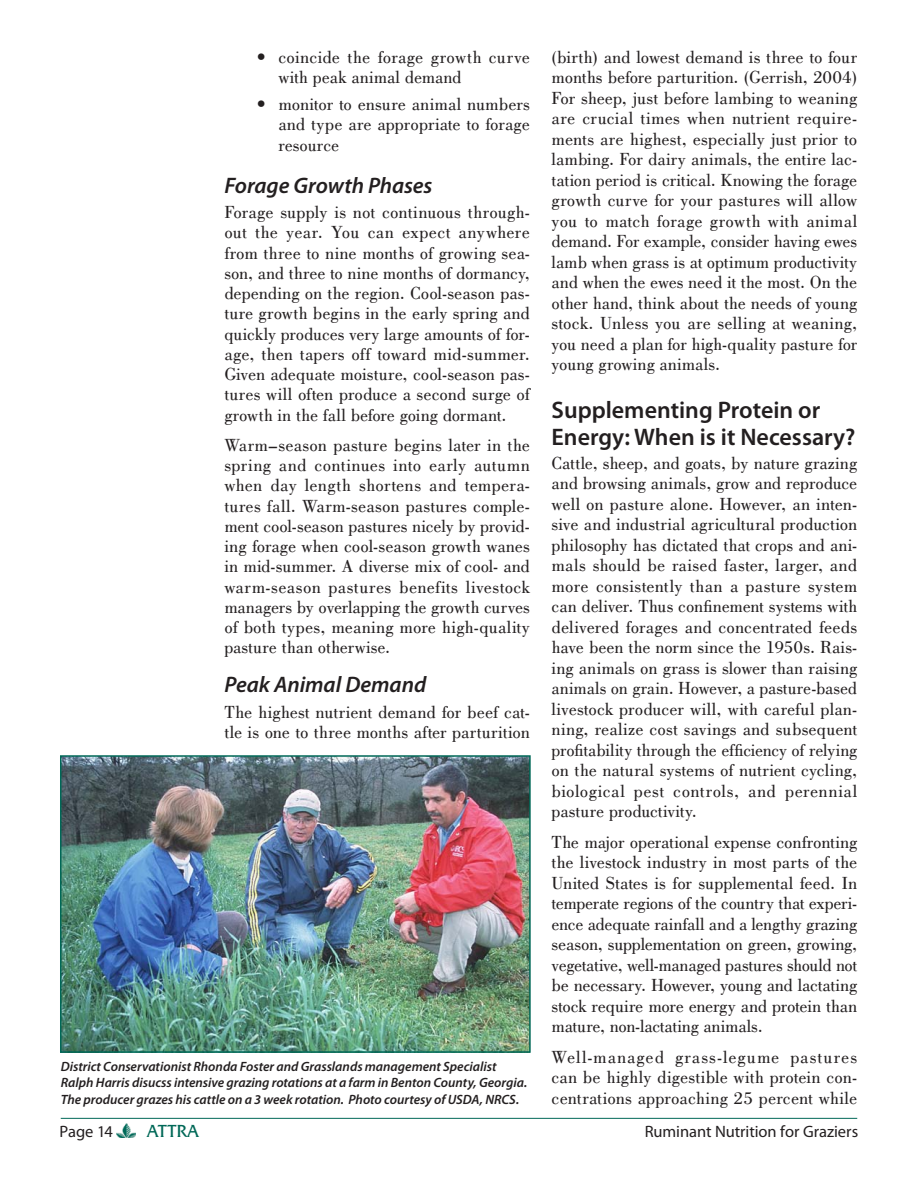
<style>
.page{position:relative;width:918px;height:1188px;background:#fff}
.page>*{position:absolute;margin:0;border:0;box-sizing:border-box;transform-origin:0 0}
.t1{font:600 24px/27.3px "Myriad Pro";color:#231f20}
.t2{font:italic 600 22.5px "Myriad Pro";letter-spacing:-.005em;color:#231f20}
.t3{font:18px/20.5px "Bodoni";letter-spacing:.01em;color:#231f20;text-align:justify}
.t4{font:18px "Friz Quadrata IT Cby BT";letter-spacing:-.01em;color:#006857}
.t5{font:16.5px "Myriad Pro";letter-spacing:-.005em;color:#231f20}
.t6{font:italic 600 13.5px/16.5px "Myriad Pro";color:#231f20}
</style>
<div class="page">
<img style="left:116px;top:1123px;width:20px;height:14px">
<hr style="left:61px;top:1118px;width:796px;height:1px;background:#006857">
<img style="left:63px;top:758px;width:465px;height:292px">
<div style="left:60px;top:755px;width:471px;height:298px;border:2px solid #006857"></div>
<p class="t3" style="left:278px;top:47px;width:253px">coincide the forage growth curve with peak animal demand</p>
<p class="t3" style="left:278px;top:94px;width:253px">monitor to ensure animal numbers and type are appropriate to forage resource</p>
<p class="t2" style="left:224px;top:177px;width:210px">Forage Growth Phases</p>
<p class="t3" style="left:224px;top:202px;width:307px">Forage supply is not continuous through&shy;out the year. You can expect anywhere from three to nine months of growing sea&shy;son, and three to nine months of dormancy, depending on the region. Cool-season pas&shy;ture growth begins in the early spring and quickly produces very large amounts of for&shy;age, then tapers off toward mid-summer.<br>Given adequate moisture, cool-season pas&shy;tures will often produce a second surge of growth in the fall before going dormant.</p>
<p class="t3" style="left:224px;top:435px;width:307px">Warm–season pasture begins later in the spring and continues into early autumn when day length shortens and tempera&shy;tures fall. Warm-season pastures comple&shy;ment cool-season pastures nicely by provid&shy;ing forage when cool-season growth wanes in mid-summer. A diverse mix of cool- and warm-season pastures benefits livestock managers by overlapping the growth curves of both types, meaning more high-quality pasture than otherwise.</p>
<p class="t2" style="left:224px;top:676px;width:203px">Peak Animal Demand</p>
<p class="t3" style="left:224px;top:702px;width:307px">The highest nutrient demand for beef cat&shy;tle is one to three months after parturition</p>
<p class="t3" style="left:257px;top:47px;width:10px">•</p>
<p class="t3" style="left:257px;top:94px;width:10px">•</p>
<p class="t6" style="left:61px;top:1059px;width:468px">District Conservationist Rhonda Foster and Grasslands management Specialist<br>Ralph Harris disucss intensive grazing rotations at a farm in Benton County, Georgia.<br>The producer grazes his cattle on a 3 week rotation. Photo courtesy of USDA, NRCS.</p>
<p class="t3" style="left:552px;top:47px;width:307px">(birth) and lowest demand is three to four months before parturition. (Gerrish, 2004)<br>For sheep, just before lambing to weaning are crucial times when nutrient require&shy;ments are highest, especially just prior to lambing. For dairy animals, the entire lac&shy;tation period is critical. Knowing the forage growth curve for your pastures will allow you to match forage growth with animal demand. For example, consider having ewes lamb when grass is at optimum productivity and when the ewes need it the most. On the other hand, think about the needs of young stock. Unless you are selling at weaning, you need a plan for high-quality pasture for young growing animals.</p>
<h1 class="t1" style="left:552px;top:398px;width:305px">Supplementing Protein or<br>Energy: When is it Necessary?</h1>
<p class="t3" style="left:552px;top:453px;width:307px">Cattle, sheep, and goats, by nature grazing and browsing animals, grow and reproduce well on pasture alone. However, an inten&shy;sive and industrial agricultural production philosophy has dictated that crops and ani&shy;mals should be raised faster, larger, and more consistently than a pasture system can deliver. Thus confinement systems with delivered forages and concentrated feeds have been the norm since the 1950s. Rais&shy;ing animals on grass is slower than raising animals on grain. However, a pasture-based livestock producer will, with careful plan&shy;ning, realize cost savings and subsequent profitability through the efficiency of relying on the natural systems of nutrient cycling, biological pest controls, and perennial pasture productivity.</p>
<p class="t3" style="left:552px;top:832px;width:307px">The major operational expense confronting the livestock industry in most parts of the United States is for supplemental feed. In temperate regions of the country that experi&shy;ence adequate rainfall and a lengthy grazing season, supplementation on green, growing, vegetative, well-managed pastures should not be necessary. However, young and lactating stock require more energy and protein than mature, non-lactating animals.</p>
<p class="t3" style="left:552px;top:1047px;width:307px">Well-managed grass-legume pastures can be highly digestible with protein con&shy;centrations approaching 25 percent while</p>
<p class="t5" style="left:60px;top:1126px;width:55px">Page 14</p>
<p class="t4" style="left:147px;top:1120px;width:53px">ATTRA</p>
<p class="t5" style="left:645px;top:1126px;width:215px">Ruminant Nutrition for Graziers</p>
</div>
